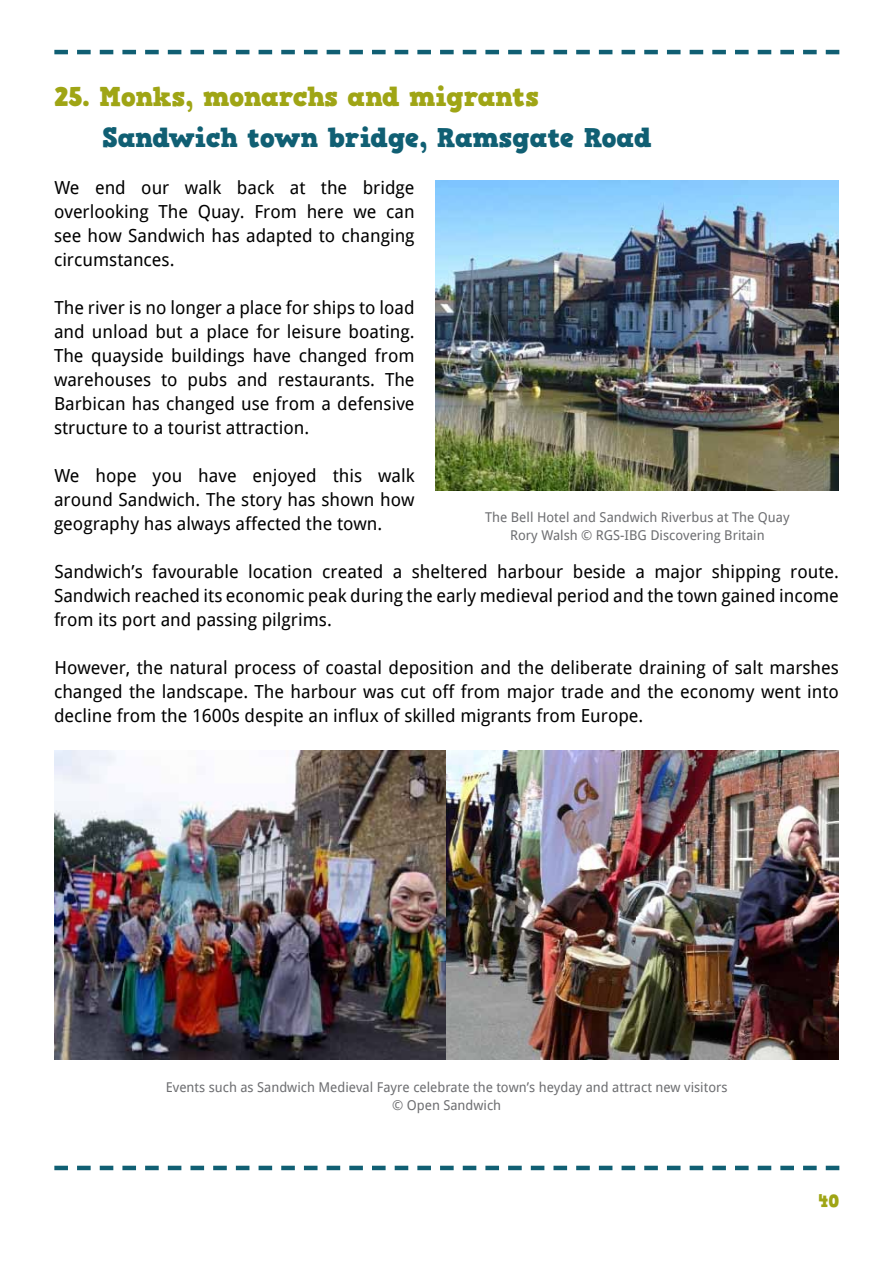
<style>
.page{position:relative;width:893px;height:1263px;background:#fff}
.page>*{position:absolute;margin:0;border:0;box-sizing:border-box;transform-origin:0 0}
.t1{font:27px "HVD Comic Serif Pro";color:#105f73}
.t2{font:27px "HVD Comic Serif Pro";color:#9fa515}
.t3{font:18px/24px "Droid Sans";color:#000;text-align:justify}
.t4{font:18px "HVD Comic Serif Pro";color:#9fa515}
.t5{font:13.5px/18px "Droid Sans";color:#6d6e71;text-align:center}
</style>
<div class="page">
<svg style="left:54px;top:50px;width:785px;height:4px"></svg>
<svg style="left:54px;top:1166px;width:785px;height:4px"></svg>
<img style="left:436px;top:181px;width:403px;height:309px">
<img style="left:54px;top:750px;width:393px;height:310px">
<img style="left:447px;top:750px;width:392px;height:310px">
<h1 class="t2" style="left:54px;top:76px;width:487px">25. Monks, monarchs and migrants</h1>
<h1 class="t1" style="left:102px;top:117px;width:550px">Sandwich town bridge, Ramsgate Road</h1>
<p class="t3" style="left:54px;top:176px;width:362px">We end our walk back at the bridge overlooking The Quay. From here we can see how Sandwich has adapted to changing circumstances.</p>
<p class="t3" style="left:54px;top:296px;width:362px">The river is no longer a place for ships to load and unload but a place for leisure boating.<br>The quayside buildings have changed from warehouses to pubs and restaurants. The Barbican has changed use from a defensive structure to a tourist attraction.</p>
<p class="t3" style="left:54px;top:464px;width:362px">We hope you have enjoyed this walk around Sandwich. The story has shown how geography has always affected the town.</p>
<p class="t3" style="left:54px;top:560px;width:786px">Sandwich’s favourable location created a sheltered harbour beside a major shipping route.<br>Sandwich reached its economic peak during the early medieval period and the town gained income from its port and passing pilgrims.</p>
<p class="t3" style="left:54px;top:656px;width:786px">However, the natural process of coastal deposition and the deliberate draining of salt marshes changed the landscape. The harbour was cut off from major trade and the economy went into decline from the 1600s despite an influx of skilled migrants from Europe.</p>
<p class="t5" style="left:485px;top:508px;width:306px">The Bell Hotel and Sandwich Riverbus at The Quay<br>Rory Walsh © RGS-IBG Discovering Britain</p>
<p class="t5" style="left:166px;top:1079px;width:563px">Events such as Sandwich Medieval Fayre celebrate the town’s heyday and attract new visitors © Open Sandwich</p>
<p class="t4" style="left:819px;top:1187px;width:22px">40</p>
</div>
